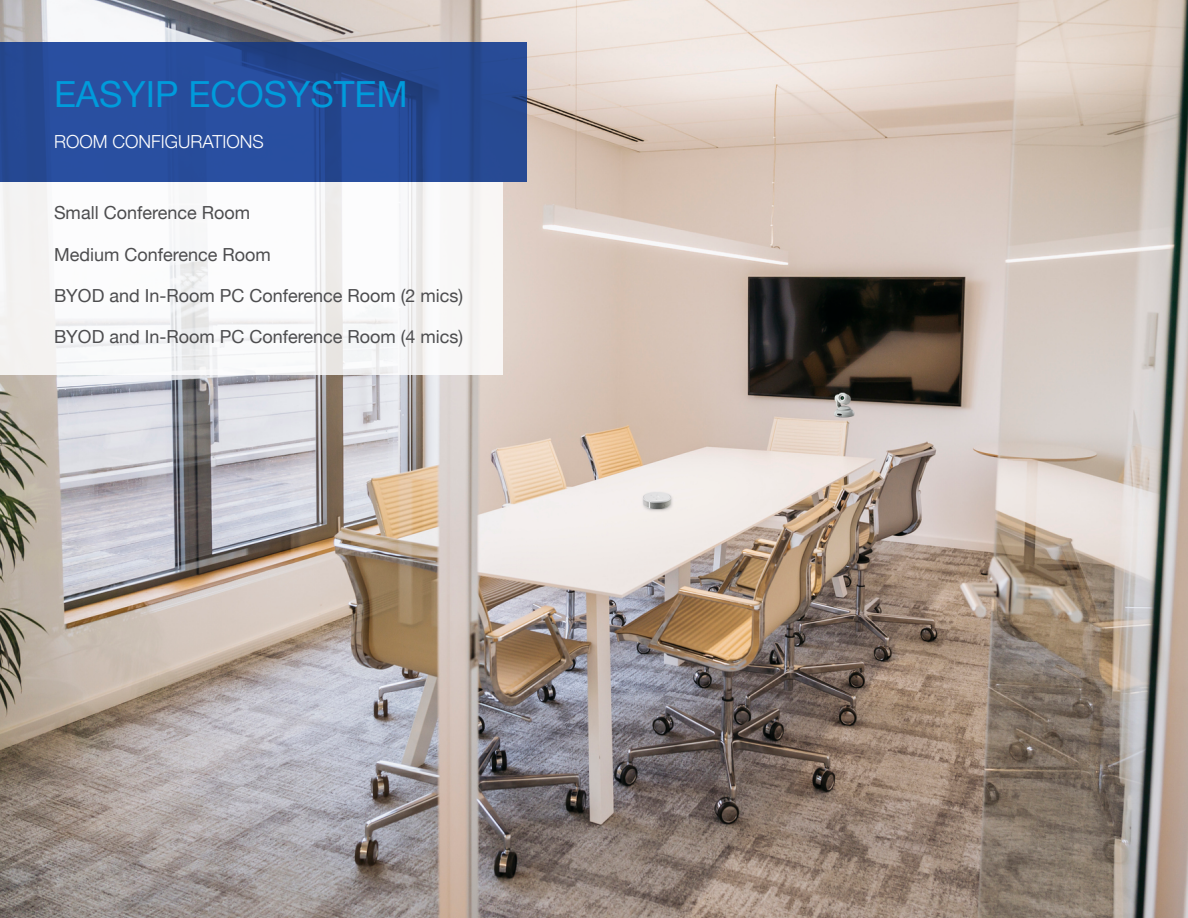
<style>
.page{position:relative;width:1188px;height:918px;background:#fff}
.page>*{position:absolute;margin:0;border:0;box-sizing:border-box;transform-origin:0 0}
.t1{font:36px "Helvetica Neue";color:#009bdb}
.t2{font:18px "Helvetica Neue";color:#4d4d4f}
.t3{font:300 18px "Helvetica Neue";color:#fff}
</style>
<div class="page">
<img style="left:0;top:0;width:1188px;height:918px">
<div style="left:0;top:182px;width:503px;height:193px;background:#fff"></div>
<svg style="left:0;top:42px;width:527px;height:139px;background:#274b98"></svg>
<h1 class="t1" style="left:54px;top:68px;width:355px">EASYIP ECOSYSTEM</h1>
<p class="t3" style="left:54px;top:127px;width:211px">ROOM CONFIGURATIONS</p>
<p class="t2" style="left:54px;top:200px;width:198px">Small Conference Room</p>
<p class="t2" style="left:54px;top:241px;width:218px">Medium Conference Room</p>
<p class="t2" style="left:54px;top:283px;width:411px">BYOD and In-Room PC Conference Room (2 mics)</p>
<p class="t2" style="left:54px;top:324px;width:411px">BYOD and In-Room PC Conference Room (4 mics)</p>
</div>
